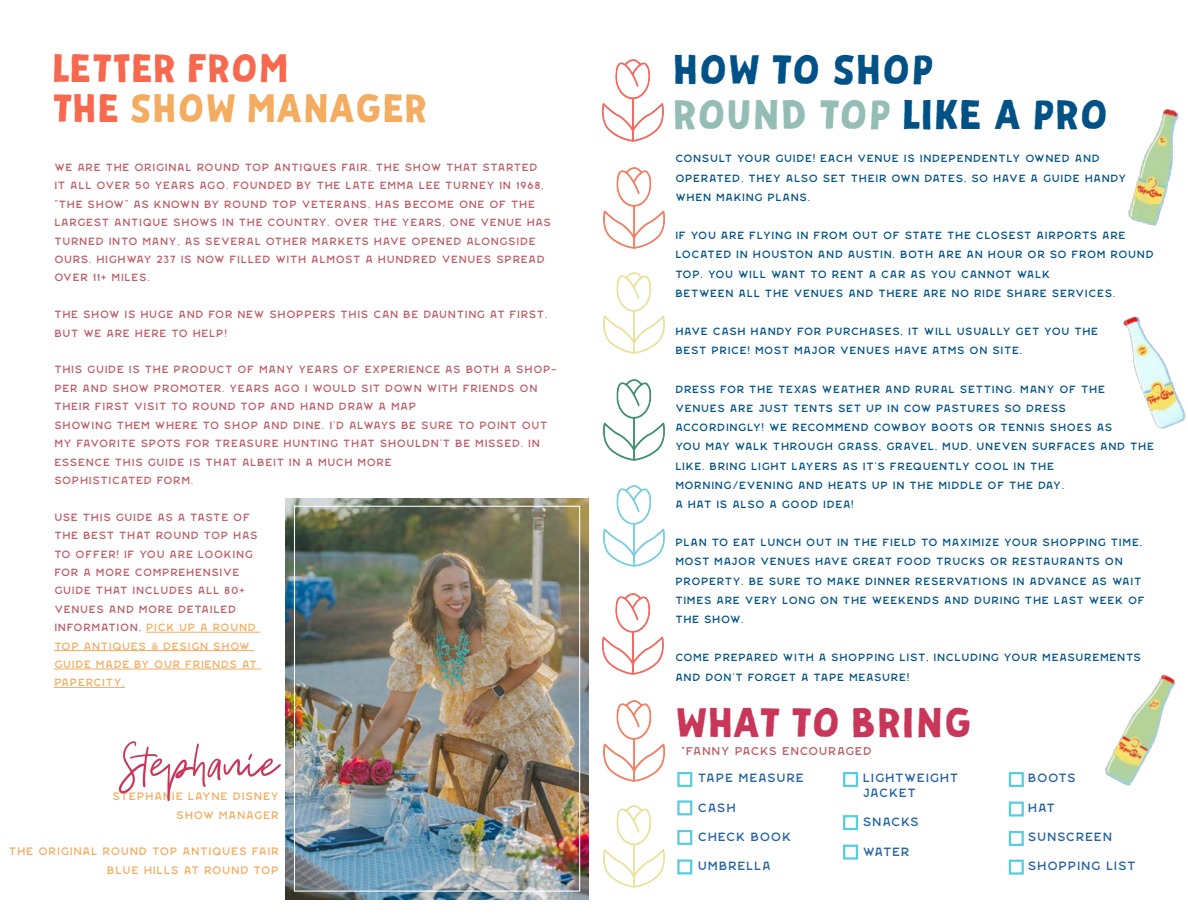
<style>
.page{position:relative;width:1188px;height:918px;background:#fff}
.page>*{position:absolute;margin:0;border:0;box-sizing:border-box;transform-origin:0 0}
.Paragraph_Style_1{font:59.55px "Fort Collins Script DEMO";color:#c83759}
.t1{font:39.45px "Palmer Sans Serif";letter-spacing:.025em;color:#94bdb5}
.t2{font:39.45px "Palmer Sans Serif";color:#c83759}
.t3{font:39.45px "Palmer Sans Serif";letter-spacing:.025em;color:#005286}
.t4{font:37.95px "Palmer Sans Serif";color:#f3ac60}
.t5{font:37.95px "Palmer Sans Serif";color:#f6694e}
.Paragraph_Style_1-2{font:12px/14.7px "Stranger Wide";color:#2663a2}
.Paragraph_Style_1-3{font:11.25px "Stranger Wide";color:#bc5d67}
.Paragraph_Style_1-4{font:10.8px "Stranger Wide";color:#f3ac60}
.Paragraph_Style_1-5{font:10.5px/19.2px "Stranger Wide";color:#005286}
.Paragraph_Style_1-6{font:10.5px/18.5px "Stranger Wide";color:#bc5d67}
.s1{color:#f6694e}
.s2{color:#f3ac60}
.s3{color:#005286}
</style>
<div class="page">
<img style="left:286px;top:498px;width:302px;height:401px">
<hr style="left:146px;top:632px;width:114px;height:1px;background:#f3ac60">
<hr style="left:54px;top:650px;width:200px;height:1px;background:#f3ac60">
<hr style="left:54px;top:669px;width:207px;height:1px;background:#f3ac60">
<hr style="left:54px;top:687px;width:71px;height:1px;background:#f3ac60">
<div style="left:294px;top:506px;width:286px;height:386px;border:1px solid #fff"></div>
<div style="left:677px;top:772px;width:15px;height:15px;border:2px solid #58cde1"></div>
<div style="left:677px;top:800px;width:15px;height:15px;border:2px solid #58cde1"></div>
<div style="left:677px;top:830px;width:15px;height:15px;border:2px solid #58cde1"></div>
<div style="left:1009px;top:802px;width:15px;height:15px;border:2px solid #58cde1"></div>
<div style="left:843px;top:772px;width:15px;height:15px;border:2px solid #58cde1"></div>
<div style="left:1009px;top:772px;width:15px;height:15px;border:2px solid #58cde1"></div>
<div style="left:843px;top:815px;width:15px;height:15px;border:2px solid #58cde1"></div>
<div style="left:677px;top:859px;width:15px;height:15px;border:2px solid #58cde1"></div>
<div style="left:843px;top:845px;width:15px;height:15px;border:2px solid #58cde1"></div>
<div style="left:1009px;top:831px;width:15px;height:15px;border:2px solid #58cde1"></div>
<img style="left:1128px;top:109px;width:51px;height:117px">
<img style="left:1123px;top:316px;width:63px;height:113px">
<img style="left:1105px;top:674px;width:71px;height:112px">
<div style="left:1009px;top:860px;width:15px;height:15px;border:2px solid #58cde1"></div>
<img style="left:601px;top:59px;width:63px;height:83px">
<img style="left:603px;top:167px;width:62px;height:82px">
<img style="left:603px;top:272px;width:62px;height:82px">
<img style="left:603px;top:379px;width:62px;height:82px">
<img style="left:603px;top:485px;width:62px;height:82px">
<img style="left:601px;top:593px;width:63px;height:82px">
<img style="left:603px;top:700px;width:76px;height:87px">
<img style="left:603px;top:800px;width:76px;height:88px">
<p class="t5" style="left:54px;top:42px;width:239px">LETTER FROM</p>
<p class="t4" style="left:54px;top:82px;width:377px"><span class="s1">THE</span> SHOW MANAGER</p>
<p class="Paragraph_Style_1-6" style="left:54px;top:158px;width:499px">WE ARE THE ORIGINAL ROUND TOP ANTIQUES FAIR, THE SHOW THAT STARTED IT ALL OVER 50 YEARS AGO. FOUNDED BY THE LATE EMMA LEE TURNEY IN 1968, “THE SHOW” AS KNOWN BY ROUND TOP VETERANS, HAS BECOME ONE OF THE LARGEST ANTIQUE SHOWS IN THE COUNTRY. OVER THE YEARS, ONE VENUE HAS TURNED INTO MANY, AS SEVERAL OTHER MARKETS HAVE OPENED ALONGSIDE OURS. HIGHWAY 237 IS NOW FILLED WITH ALMOST A HUNDRED VENUES SPREAD OVER 11+ MILES.</p>
<p class="Paragraph_Style_1-6" style="left:54px;top:305px;width:495px">THE SHOW IS HUGE AND FOR NEW SHOPPERS THIS CAN BE DAUNTING AT FIRST.<br>BUT WE ARE HERE TO HELP!</p>
<p class="Paragraph_Style_1-6" style="left:54px;top:361px;width:505px">THIS GUIDE IS THE PRODUCT OF MANY YEARS OF EXPERIENCE AS BOTH A SHOP-<br>PER AND SHOW PROMOTER. YEARS AGO I WOULD SIT DOWN WITH FRIENDS ON<br>THEIR FIRST VISIT TO ROUND TOP AND HAND DRAW A MAP</p>
<p class="Paragraph_Style_1-6" style="left:54px;top:416px;width:495px">SHOWING THEM WHERE TO SHOP AND DINE. I’D ALWAYS BE SURE TO POINT OUT<br>MY FAVORITE SPOTS FOR TREASURE HUNTING THAT SHOULDN’T BE MISSED. IN<br>ESSENCE THIS GUIDE IS THAT ALBEIT IN A MUCH MORE</p>
<p class="Paragraph_Style_1-6" style="left:54px;top:471px;width:141px">SOPHISTICATED FORM.</p>
<p class="Paragraph_Style_1-6" style="left:54px;top:508px;width:205px">USE THIS GUIDE AS A TASTE OF<br>THE BEST THAT ROUND TOP HAS<br>TO OFFER! IF YOU ARE LOOKING<br>FOR A MORE COMPREHENSIVE<br>GUIDE THAT INCLUDES ALL 80+<br>VENUES AND MORE DETAILED<br>INFORMATION, <span class="s2">PICK UP A ROUND<br>TOP ANTIQUES &amp; DESIGN SHOW<br>GUIDE MADE BY OUR FRIENDS AT<br>PAPERCITY.</span></p>
<p class="Paragraph_Style_1" style="left:119px;top:733px;width:162px">Stephanie</p>
<p class="Paragraph_Style_1-4" style="left:112px;top:790px;width:169px">STEPHANIE LAYNE DISNEY</p>
<p class="Paragraph_Style_1-4" style="left:176px;top:809px;width:105px">SHOW MANAGER</p>
<p class="Paragraph_Style_1-4" style="left:8px;top:846px;width:272px">THE ORIGINAL ROUND TOP ANTIQUES FAIR</p>
<p class="Paragraph_Style_1-4" style="left:107px;top:864px;width:174px">BLUE HILLS AT ROUND TOP</p>
<p class="t3" style="left:675px;top:42px;width:263px">HOW TO SHOP</p>
<p class="t1" style="left:675px;top:87px;width:437px">ROUND TOP <span class="s3">LIKE A PRO</span></p>
<p class="Paragraph_Style_1-5" style="left:675px;top:149px;width:427px">CONSULT YOUR GUIDE! EACH VENUE IS INDEPENDENTLY OWNED AND</p>
<p class="Paragraph_Style_1-5" style="left:675px;top:168px;width:453px">OPERATED, THEY ALSO SET THEIR OWN DATES, SO HAVE A GUIDE HANDY<br>WHEN MAKING PLANS.</p>
<p class="Paragraph_Style_1-5" style="left:675px;top:226px;width:481px">IF YOU ARE FLYING IN FROM OUT OF STATE THE CLOSEST AIRPORTS ARE<br>LOCATED IN HOUSTON AND AUSTIN, BOTH ARE AN HOUR OR SO FROM ROUND<br>TOP. YOU WILL WANT TO RENT A CAR AS YOU CANNOT WALK</p>
<p class="Paragraph_Style_1-5" style="left:675px;top:284px;width:442px">BETWEEN ALL THE VENUES AND THERE ARE NO RIDE SHARE SERVICES.</p>
<p class="Paragraph_Style_1-5" style="left:675px;top:322px;width:425px">HAVE CASH HANDY FOR PURCHASES, IT WILL USUALLY GET YOU THE</p>
<p class="Paragraph_Style_1-5" style="left:675px;top:341px;width:349px">BEST PRICE! MOST MAJOR VENUES HAVE ATMS ON SITE.</p>
<p class="Paragraph_Style_1-5" style="left:675px;top:380px;width:432px">DRESS FOR THE TEXAS WEATHER AND RURAL SETTING. MANY OF THE</p>
<p class="Paragraph_Style_1-5" style="left:675px;top:399px;width:393px">VENUES ARE JUST TENTS SET UP IN COW PASTURES SO DRESS</p>
<p class="Paragraph_Style_1-5" style="left:675px;top:418px;width:439px">ACCORDINGLY! WE RECOMMEND COWBOY BOOTS OR TENNIS SHOES AS</p>
<p class="Paragraph_Style_1-5" style="left:675px;top:437px;width:481px">YOU MAY WALK THROUGH GRASS, GRAVEL, MUD, UNEVEN SURFACES AND THE<br>LIKE. BRING LIGHT LAYERS AS IT’S FREQUENTLY COOL IN THE</p>
<p class="Paragraph_Style_1-5" style="left:675px;top:476px;width:391px">MORNING/EVENING AND HEATS UP IN THE MIDDLE OF THE DAY.</p>
<p class="Paragraph_Style_1-5" style="left:675px;top:495px;width:181px">A HAT IS ALSO A GOOD IDEA!</p>
<p class="Paragraph_Style_1-5" style="left:675px;top:533px;width:472px">PLAN TO EAT LUNCH OUT IN THE FIELD TO MAXIMIZE YOUR SHOPPING TIME, MOST MAJOR VENUES HAVE GREAT FOOD TRUCKS OR RESTAURANTS ON PROPERTY. BE SURE TO MAKE DINNER RESERVATIONS IN ADVANCE AS WAIT TIMES ARE VERY LONG ON THE WEEKENDS AND DURING THE LAST WEEK OF THE SHOW.</p>
<p class="Paragraph_Style_1-5" style="left:675px;top:648px;width:468px">COME PREPARED WITH A SHOPPING LIST, INCLUDING YOUR MEASUREMENTS<br>AND DON’T FORGET A TAPE MEASURE!</p>
<p class="t2" style="left:677px;top:696px;width:299px">WHAT TO BRING</p>
<p class="Paragraph_Style_1-2" style="left:698px;top:771px;width:108px">TAPE MEASURE</p>
<p class="Paragraph_Style_1-2" style="left:698px;top:800px;width:40px">CASH</p>
<p class="Paragraph_Style_1-2" style="left:698px;top:830px;width:95px">CHECK BOOK</p>
<p class="Paragraph_Style_1-2" style="left:698px;top:859px;width:75px">UMBRELLA</p>
<p class="Paragraph_Style_1-3" style="left:681px;top:745px;width:193px">*FANNY PACKS ENCOURAGED</p>
<p class="Paragraph_Style_1-2" style="left:863px;top:771px;width:98px">LIGHTWEIGHT<br>JACKET</p>
<p class="Paragraph_Style_1-2" style="left:863px;top:815px;width:58px">SNACKS</p>
<p class="Paragraph_Style_1-2" style="left:863px;top:844px;width:49px">WATER</p>
<p class="Paragraph_Style_1-2" style="left:1028px;top:771px;width:50px">BOOTS</p>
<p class="Paragraph_Style_1-2" style="left:1028px;top:800px;width:29px">HAT</p>
<p class="Paragraph_Style_1-2" style="left:1028px;top:830px;width:86px">SUNSCREEN</p>
<p class="Paragraph_Style_1-2" style="left:1028px;top:859px;width:110px">SHOPPING LIST</p>
</div>
